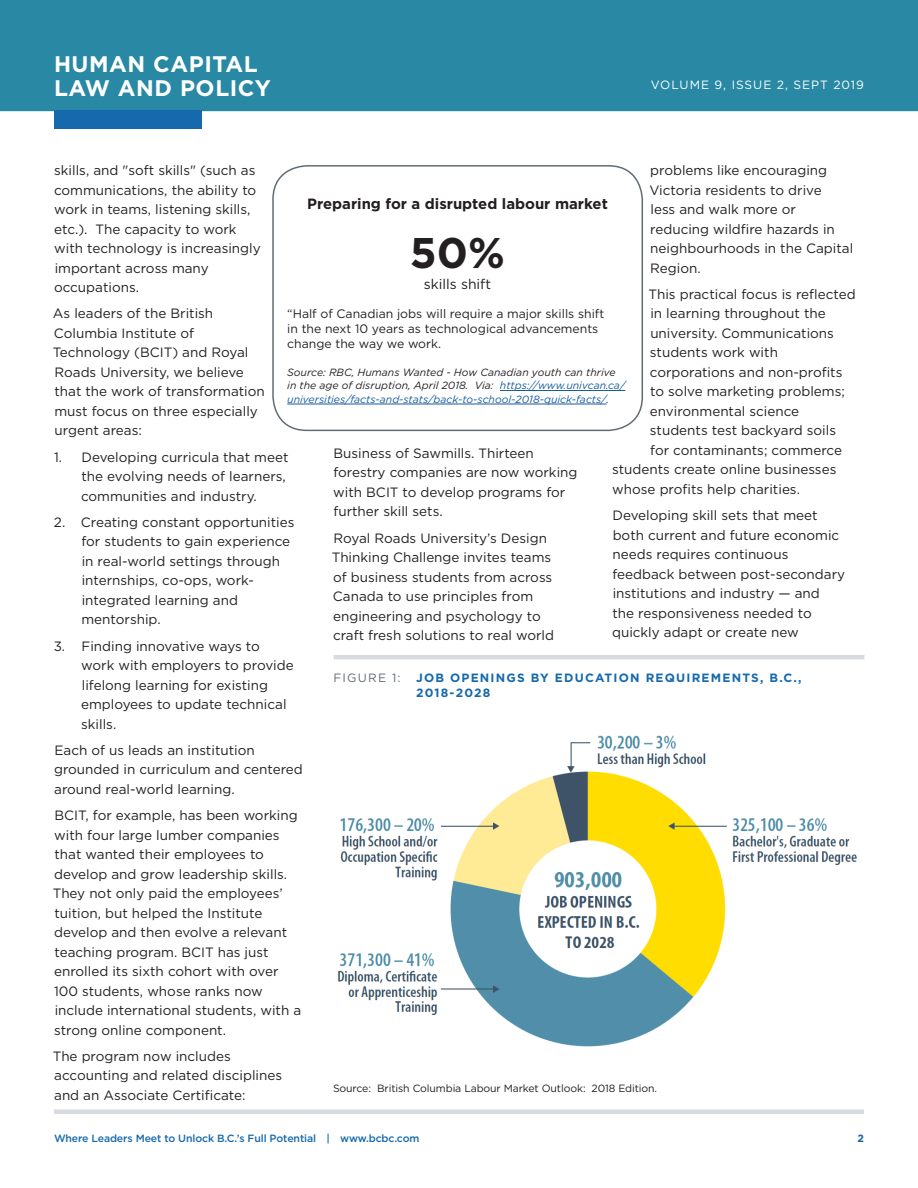
<style>
.page{position:relative;width:918px;height:1188px;background:#fff}
.page>*{position:absolute;margin:0;border:0;box-sizing:border-box;transform-origin:0 0}
.t1{font:700 42.9px "Gotham";color:#231f20}
.t2{font:700 22.5px/24px "Gotham";letter-spacing:.025em;color:#fff}
.t3{font:700 14.85px "Gotham";color:#231f20}
.t4{font:13.95px "Gotham";color:#231f20}
.t5{font:13.5px/19.5px "Gotham";color:#231f20}
.t6{font:12.3px/15px "Gotham";color:#231f20}
.t7{font:700 12px/15px "Gotham";letter-spacing:.1em;color:#1569ac}
.t8{font:12px "Gotham";letter-spacing:.08em;color:#fff}
.t9{font:12px "Gotham";letter-spacing:.1em;color:#616b75}
.t10{font:italic 10.5px/13.5px "Gotham";color:#231f20}
.t11{font:500 10.5px "Gotham";letter-spacing:-.01em;color:#1569ac}
.t12{font:10.5px "Gotham";letter-spacing:-.01em;color:#231f20}
.t13{font:700 10.5px "Gotham";color:#1963a7}
.s1{color:#175d9e}
</style>
<div class="page">
<div style="left:0;top:0;width:918px;height:111px;background:#2989a5"></div>
<div style="left:54px;top:110px;width:148px;height:19px;background:#1569ac"></div>
<div style="left:54px;top:1109px;width:810px;height:5px;background:#d7dbe0"></div>
<hr style="left:334px;top:655px;width:530px;height:4px;background:#d7dbe0">
<img style="left:337px;top:735px;width:520px;height:312px">
<hr style="left:500px;top:390px;width:125px;height:1px;background:#175d9e">
<hr style="left:287px;top:404px;width:320px;height:1px;background:#175d9e">
<div style="left:272px;top:165px;width:371px;height:266px;border:2px solid #616b75;border-radius:34px"></div>
<h2 class="t2" style="left:54px;top:52px;width:219px">HUMAN CAPITAL<br>LAW AND POLICY</h2>
<p class="t8" style="left:651px;top:77px;width:215px">VOLUME 9, ISSUE 2, SEPT 2019</p>
<p class="t5" style="left:54px;top:160px;width:208px">skills, and "soft skills" (such as communications, the ability to work in teams, listening skills, etc.). The capacity to work with technology is increasingly important across many occupations.</p>
<p class="t5" style="left:53px;top:303px;width:214px">As leaders of the British<br>Columbia Institute of<br>Technology (BCIT) and Royal<br>Roads University, we believe that the work of transformation must focus on three especially urgent areas:</p>
<p class="t5" style="left:81px;top:447px;width:209px;text-indent:-27px">1. Developing curricula that meet the evolving needs of learners, communities and industry.</p>
<p class="t5" style="left:81px;top:512px;width:215px;text-indent:-27px">2. Creating constant opportunities for students to gain experience in real-world settings through internships, co-ops, work&shy;integrated learning and mentorship.</p>
<p class="t5" style="left:81px;top:636px;width:214px;text-indent:-27px">3. Finding innovative ways to work with employers to provide lifelong learning for existing employees to update technical skills.</p>
<p class="t5" style="left:54px;top:740px;width:250px">Each of us leads an institution grounded in curriculum and centered around real-world learning.</p>
<p class="t5" style="left:53px;top:805px;width:250px">BCIT, for example, has been working with four large lumber companies that wanted their employees to develop and grow leadership skills.<br>They not only paid the employees’ tuition, but helped the Institute develop and then evolve a relevant teaching program. BCIT has just enrolled its sixth cohort with over 100 students, whose ranks now include international students, with a strong online component.</p>
<p class="t5" style="left:53px;top:1046px;width:231px">The program now includes accounting and related disciplines and an Associate Certificate:</p>
<p class="t5" style="left:649px;top:160px;width:205px">problems like encouraging<br>Victoria residents to drive<br>less and walk more or reducing wildfire hazards in neighbourhoods in the Capital<br>Region.</p>
<p class="t5" style="left:649px;top:284px;width:209px">This practical focus is reflected</p>
<p class="t5" style="left:650px;top:303px;width:177px">in learning throughout the</p>
<p class="t5" style="left:650px;top:323px;width:185px">university. Communications</p>
<p class="t5" style="left:650px;top:342px;width:130px">students work with</p>
<p class="t5" style="left:650px;top:362px;width:194px">corporations and non-profits</p>
<p class="t5" style="left:650px;top:381px;width:196px">to solve marketing problems;</p>
<p class="t5" style="left:650px;top:401px;width:151px">environmental science</p>
<p class="t5" style="left:650px;top:420px;width:188px">students test backyard soils</p>
<p class="t5" style="left:650px;top:440px;width:193px">for contaminants; commerce</p>
<p class="t5" style="left:612px;top:459px;width:226px">students create online businesses</p>
<p class="t5" style="left:612px;top:479px;width:189px">whose profits help charities.</p>
<p class="t5" style="left:612px;top:505px;width:235px">Developing skill sets that meet both current and future economic needs requires continuous feedback between post-secondary institutions and industry — and<br>the responsiveness needed to quickly adapt or create new</p>
<p class="t3" style="left:307px;top:194px;width:302px">Preparing for a disrupted labour market</p>
<h1 class="t1" style="left:410px;top:225px;width:97px">50%</h1>
<p class="t4" style="left:424px;top:276px;width:69px">skills shift</p>
<p class="t6" style="left:287px;top:306px;width:319px">“Half of Canadian jobs will require a major skills shift in the next 10 years as technological advancements change the way we work.</p>
<p class="t10" style="left:287px;top:365px;width:340px">Source: RBC, Humans Wanted - How Canadian youth can thrive in the age of disruption, April 2018. Via: <span class="s1">https://www.univcan.ca/ universities/facts-and-stats/back-to-school-2018-quick-facts/</span>.</p>
<p class="t5" style="left:333px;top:443px;width:246px">Business of Sawmills. Thirteen forestry companies are now working with BCIT to develop programs for further skill sets.</p>
<p class="t5" style="left:332px;top:528px;width:224px">Royal Roads University’s Design<br>Thinking Challenge invites teams of business students from across<br>Canada to use principles from engineering and psychology to craft fresh solutions to real world</p>
<p class="t9" style="left:334px;top:670px;width:69px">FIGURE 1:</p>
<p class="t7" style="left:416px;top:670px;width:387px">JOB OPENINGS BY EDUCATION REQUIREMENTS, B.C.,<br>2018-2028</p>
<p class="t12" style="left:333px;top:1081px;width:326px">Source: British Columbia Labour Market Outlook: 2018 Edition.</p>
<p class="t11" style="left:54px;top:1132px;width:367px">Where Leaders Meet to Unlock B.C.’s Full Potential | www.bcbc.com</p>
<p class="t13" style="left:857px;top:1132px;width:8px">2</p>
</div>
